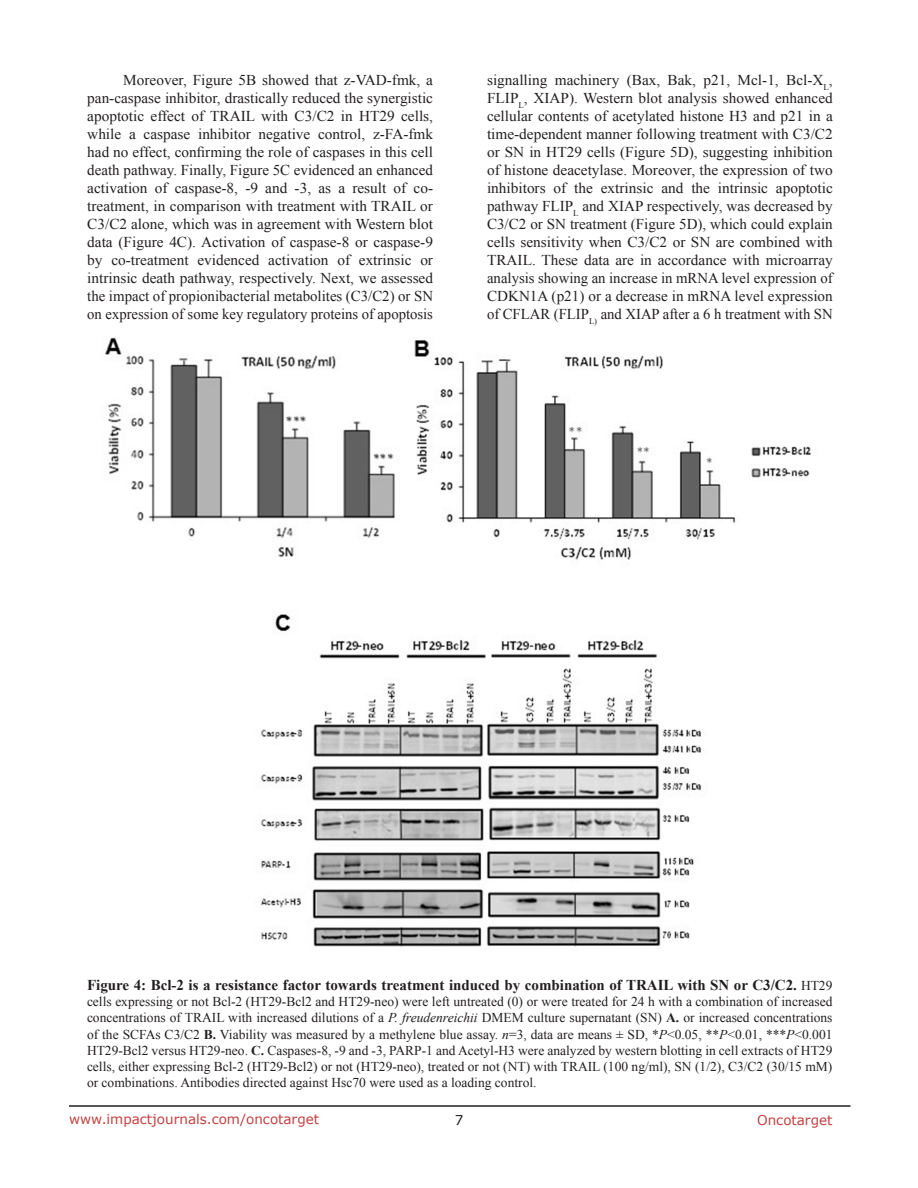
<style>
.page{position:relative;width:918px;height:1188px;background:#fff}
.page>*{position:absolute;margin:0;border:0;box-sizing:border-box;transform-origin:0 0}
.BodyText{font:15px/18px "Times New Roman";color:#231f20;text-align:justify}
.figuretext{font:700 15px "Times New Roman";color:#231f20}
.figuretext-2{font:13.5px/16.2px "Times New Roman";color:#231f20;text-align:justify}
.t1{font:13.5px "Verdana";color:#c24141}
.t2{font:13.5px "Verdana";color:#231f20}
.s1{font-weight:400;font-size:13.5px}
.s2{font-style:italic}
.s3{font-weight:700}
</style>
<div class="page">
<hr style="left:69px;top:1105px;width:781px;height:2px;background:#231f20">
<img style="left:105px;top:337px;width:706px;height:610px">
<p class="BodyText" style="left:87px;top:71px;width:347px;text-indent:36px">Moreover, Figure 5B showed that z-VAD-fmk, a pan-caspase inhibitor, drastically reduced the synergistic apoptotic effect of TRAIL with C3/C2 in HT29 cells, while a caspase inhibitor negative control, z-FA-fmk had no effect, confirming the role of caspases in this cell death pathway. Finally, Figure 5C evidenced an enhanced activation of caspase-8, -9 and -3, as a result of co&shy;treatment, in comparison with treatment with TRAIL or C3/C2 alone, which was in agreement with Western blot data (Figure 4C). Activation of caspase-8 or caspase-9 by co-treatment evidenced activation of extrinsic or intrinsic death pathway, respectively. Next, we assessed the impact of propionibacterial metabolites (C3/C2) or SN on expression of some key regulatory proteins of apoptosis</p>
<p class="BodyText" style="left:487px;top:71px;width:347px">signalling machinery (Bax, Bak, p21, Mcl-1, Bcl-X<sub>L</sub>, FLIP<sub>L</sub>, XIAP). Western blot analysis showed enhanced cellular contents of acetylated histone H3 and p21 in a time-dependent manner following treatment with C3/C2 or SN in HT29 cells (Figure 5D), suggesting inhibition of histone deacetylase. Moreover, the expression of two inhibitors of the extrinsic and the intrinsic apoptotic pathway FLIP<sub>L</sub> and XIAP respectively, was decreased by C3/C2 or SN treatment (Figure 5D), which could explain cells sensitivity when C3/C2 or SN are combined with TRAIL. These data are in accordance with microarray analysis showing an increase in mRNA level expression of CDKN1A (p21) or a decrease in mRNA level expression of CFLAR (FLIP<sub>L)</sub> and XIAP after a 6 h treatment with SN</p>
<p class="figuretext" style="left:87px;top:975px;width:747px">Figure 4: Bcl-2 is a resistance factor towards treatment induced by combination of TRAIL with SN or C3/C2. <span class="s1">HT29</span></p>
<p class="figuretext-2" style="left:87px;top:993px;width:747px">cells expressing or not Bcl-2 (HT29-Bcl2 and HT29-neo) were left untreated (0) or were treated for 24 h with a combination of increased concentrations of TRAIL with increased dilutions of a <span class="s2">P. freudenreichii</span> DMEM culture supernatant (SN) <span class="s3">A.</span> or increased concentrations of the SCFAs C3/C2 <span class="s3">B.</span> Viability was measured by a methylene blue assay. <span class="s2">n</span>=3, data are means ± SD, *<span class="s2">P</span>&lt;0.05, **<span class="s2">P</span>&lt;0.01, ***<span class="s2">P</span>&lt;0.001<br>HT29-Bcl2 versus HT29-neo. <span class="s3">C.</span> Caspases-8, -9 and -3, PARP-1 and Acetyl-H3 were analyzed by western blotting in cell extracts of HT29 cells, either expressing Bcl-2 (HT29-Bcl2) or not (HT29-neo), treated or not (NT) with TRAIL (100 ng/ml), SN (1/2), C3/C2 (30/15 mM) or combinations. Antibodies directed against Hsc70 were used as a loading control.</p>
<p class="t1" style="left:69px;top:1110px;width:252px">www.impactjournals.com/oncotarget</p>
<p class="t2" style="left:455px;top:1111px;width:10px">7</p>
<p class="t1" style="left:757px;top:1111px;width:77px">Oncotarget</p>
</div>
